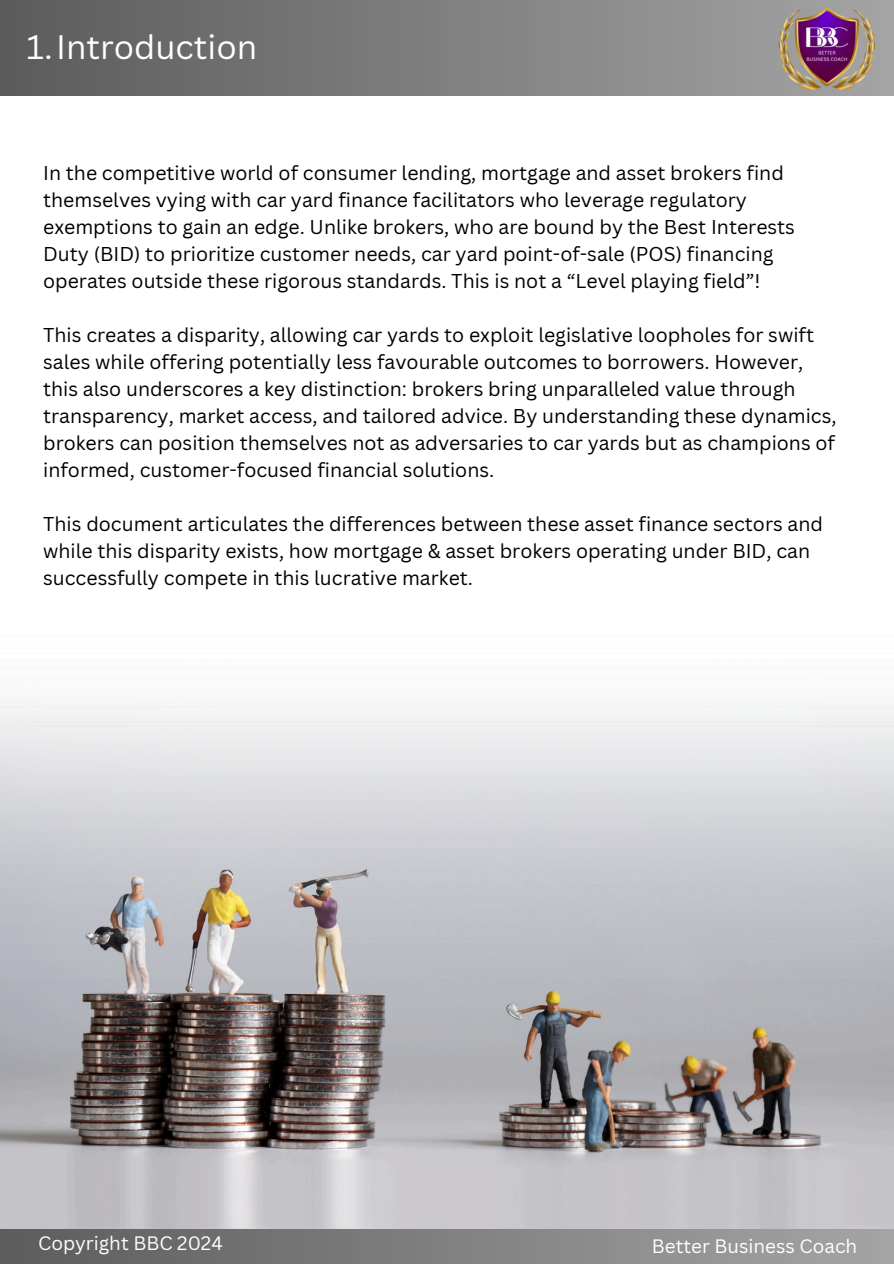
<style>
.page{position:relative;width:894px;height:1264px;background:#fff}
.page>*{position:absolute;margin:0;border:0;box-sizing:border-box;transform-origin:0 0}
.t1{font:33px "Canva Sans";color:#fff}
.t2{font:19.5px/27px "Canva Sans";color:#000}
.t3{font:18.9px "Canva Sans";color:#fff}
</style>
<div class="page">
<svg style="left:0;top:0;width:893px;height:95px;background:#7c7c7c"></svg>
<img style="left:778px;top:0;width:96px;height:96px">
<div style="left:0;top:1228px;width:893px;height:35px;background:linear-gradient(to right,#5c5c5c,#a4a4a4)"></div>
<img style="left:0;top:993px;width:893px;height:235px">
<img style="left:0;top:699px;width:893px;height:294px">
<p class="t1" style="left:27px;top:24px;width:232px">1.Introduction</p>
<p class="t2" style="left:43px;top:159px;width:753px">In the competitive world of consumer lending, mortgage and asset brokers find themselves vying with car yard finance facilitators who leverage regulatory exemptions to gain an edge. Unlike brokers, who are bound by the Best Interests Duty (BID) to prioritize customer needs, car yard point-of-sale (POS) financing operates outside these rigorous standards. This is not a “Level playing field”!</p>
<p class="t2" style="left:43px;top:321px;width:794px">This creates a disparity, allowing car yards to exploit legislative loopholes for swift sales while offering potentially less favourable outcomes to borrowers. However, this also underscores a key distinction: brokers bring unparalleled value through transparency, market access, and tailored advice. By understanding these dynamics, brokers can position themselves not as adversaries to car yards but as champions of informed, customer-focused financial solutions.</p>
<p class="t2" style="left:43px;top:510px;width:781px">This document articulates the differences between these asset finance sectors and while this disparity exists, how mortgage &amp; asset brokers operating under BID, can successfully compete in this lucrative market.</p>
<p class="t3" style="left:38px;top:1230px;width:186px">Copyright BBC 2024</p>
<p class="t3" style="left:651px;top:1232px;width:207px">Better Business Coach</p>
</div>
